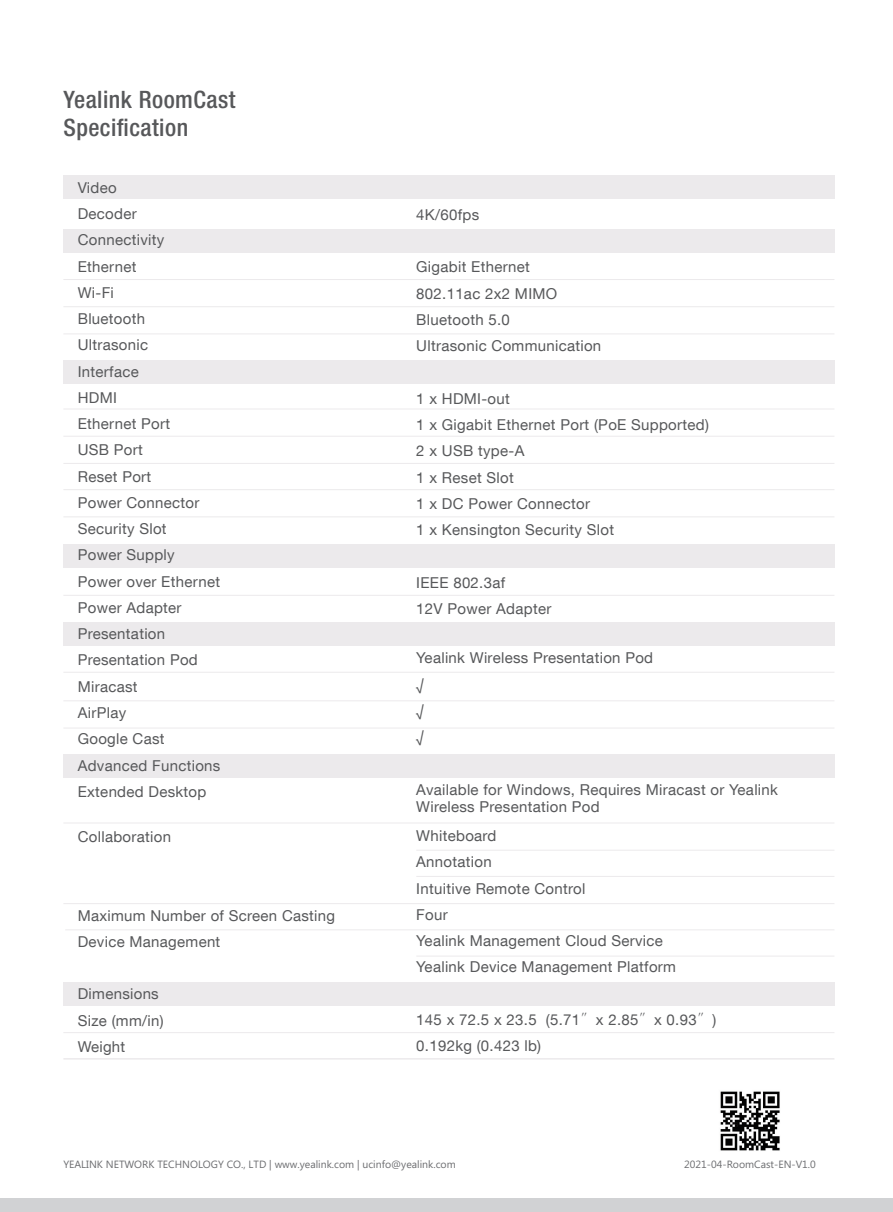
<style>
.page{position:relative;width:893px;height:1212px;background:#fff}
.page>*{position:absolute;margin:0;border:0;box-sizing:border-box;transform-origin:0 0}
.t1{font:500 condensed 24px/27.9px "Helvetica Neue LT Pro";letter-spacing:.02em;color:#57585a}
.t2{font:15px/26.2px "Helvetica Neue LT Com";letter-spacing:.02em;color:#57585a}
.t3{font:10.5px "Microsoft Phags Pa";color:#6c6d70}
.s1{font-family:"Adobe Song Std";font-weight:300}
</style>
<div class="page">
<div style="left:63px;top:175px;width:771px;height:23px;background:#eceaec"></div>
<div style="left:63px;top:361px;width:771px;height:23px;background:#eceaec"></div>
<div style="left:63px;top:544px;width:771px;height:23px;background:#eceaec"></div>
<div style="left:63px;top:622px;width:771px;height:24px;background:#eceaec"></div>
<div style="left:63px;top:754px;width:771px;height:24px;background:#eceaec"></div>
<div style="left:63px;top:982px;width:771px;height:23px;background:#eceaec"></div>
<div style="left:63px;top:230px;width:771px;height:23px;background:#eceaec"></div>
<hr style="left:63px;top:279px;width:771px;height:1px;background:#eceaec">
<hr style="left:63px;top:306px;width:771px;height:1px;background:#eceaec">
<hr style="left:63px;top:333px;width:771px;height:1px;background:#eceaec">
<hr style="left:63px;top:409px;width:771px;height:1px;background:#eceaec">
<hr style="left:63px;top:436px;width:771px;height:1px;background:#eceaec">
<hr style="left:63px;top:463px;width:771px;height:1px;background:#eceaec">
<hr style="left:63px;top:489px;width:771px;height:1px;background:#eceaec">
<hr style="left:63px;top:516px;width:771px;height:1px;background:#eceaec">
<hr style="left:63px;top:822px;width:771px;height:1px;background:#eceaec">
<hr style="left:416px;top:850px;width:418px;height:1px;background:#eceaec">
<hr style="left:416px;top:876px;width:418px;height:1px;background:#eceaec">
<hr style="left:63px;top:903px;width:771px;height:1px;background:#eceaec">
<hr style="left:65px;top:929px;width:769px;height:1px;background:#eceaec">
<hr style="left:63px;top:1032px;width:771px;height:1px;background:#eceaec">
<hr style="left:63px;top:1058px;width:771px;height:1px;background:#eceaec">
<hr style="left:416px;top:956px;width:418px;height:1px;background:#eceaec">
<hr style="left:63px;top:595px;width:771px;height:1px;background:#eceaec">
<hr style="left:63px;top:672px;width:771px;height:1px;background:#eceaec">
<hr style="left:63px;top:700px;width:771px;height:1px;background:#eceaec">
<hr style="left:63px;top:728px;width:771px;height:1px;background:#eceaec">
<div style="left:0;top:1199px;width:893px;height:13px;background:#d1d2d4"></div>
<img style="left:720px;top:1091px;width:60px;height:60px">
<h1 class="t1" style="left:63px;top:85px;width:174px">Yealink RoomCast<br>Specification</h1>
<p class="t2" style="left:78px;top:174px;width:144px">Video<br>Decoder<br>Connectivity<br>Ethernet<br>Wi-Fi<br>Bluetooth<br>Ultrasonic<br>Interface<br>HDMI<br>Ethernet Port<br>USB Port<br>Reset Port<br>Power Connector<br>Security Slot<br>Power Supply<br>Power over Ethernet<br>Power Adapter<br>Presentation<br>Presentation Pod<br>Miracast<br>AirPlay<br>Google Cast<br>Advanced Functions<br>Extended Desktop</p>
<p class="t2" style="left:78px;top:823px;width:95px">Collaboration</p>
<p class="t2" style="left:78px;top:902px;width:259px">Maximum Number of Screen Casting<br>Device Management</p>
<p class="t2" style="left:78px;top:980px;width:87px">Dimensions<br>Size (mm/in)<br>Weight</p>
<p class="t2" style="left:416px;top:201px;width:64px">4K/60fps</p>
<p class="t2" style="left:416px;top:254px;width:186px">Gigabit Ethernet<br>802.11ac 2x2 MIMO<br>Bluetooth 5.0<br>Ultrasonic Communication</p>
<p class="t2" style="left:416px;top:385px;width:294px">1 x HDMI-out<br>1 x Gigabit Ethernet Port (PoE Supported)<br>2 x USB type-A<br>1 x Reset Slot<br>1 x DC Power Connector<br>1 x Kensington Security Slot</p>
<p class="t2" style="left:416px;top:569px;width:137px">IEEE 802.3af<br>12V Power Adapter</p>
<p class="t2" style="left:416px;top:644px;width:238px">Yealink Wireless Presentation Pod √<br>√<br>√</p>
<p class="t2" style="left:416px;top:780px;width:363px;line-height:17.2px">Available for Windows, Requires Miracast or Yealink<br>Wireless Presentation Pod</p>
<p class="t2" style="left:416px;top:822px;width:261px">Whiteboard<br>Annotation<br>Intuitive Remote Control<br>Four<br>Yealink Management Cloud Service<br>Yealink Device Management Platform</p>
<p class="t2" style="left:416px;top:1006px;width:301px">145 x 72.5 x 23.5 (5.71<span class="s1">″</span>x 2.85<span class="s1">″</span>x 0.93<span class="s1">″</span>)<br>0.192kg (0.423 lb)</p>
<p class="t3" style="left:63px;top:1156px;width:394px">YEALINK NETWORK TECHNOLOGY CO., LTD | www.yealink.com | ucinfo@yealink.com</p>
<p class="t3" style="left:684px;top:1156px;width:133px">2021-04-RoomCast-EN-V1.0</p>
</div>
